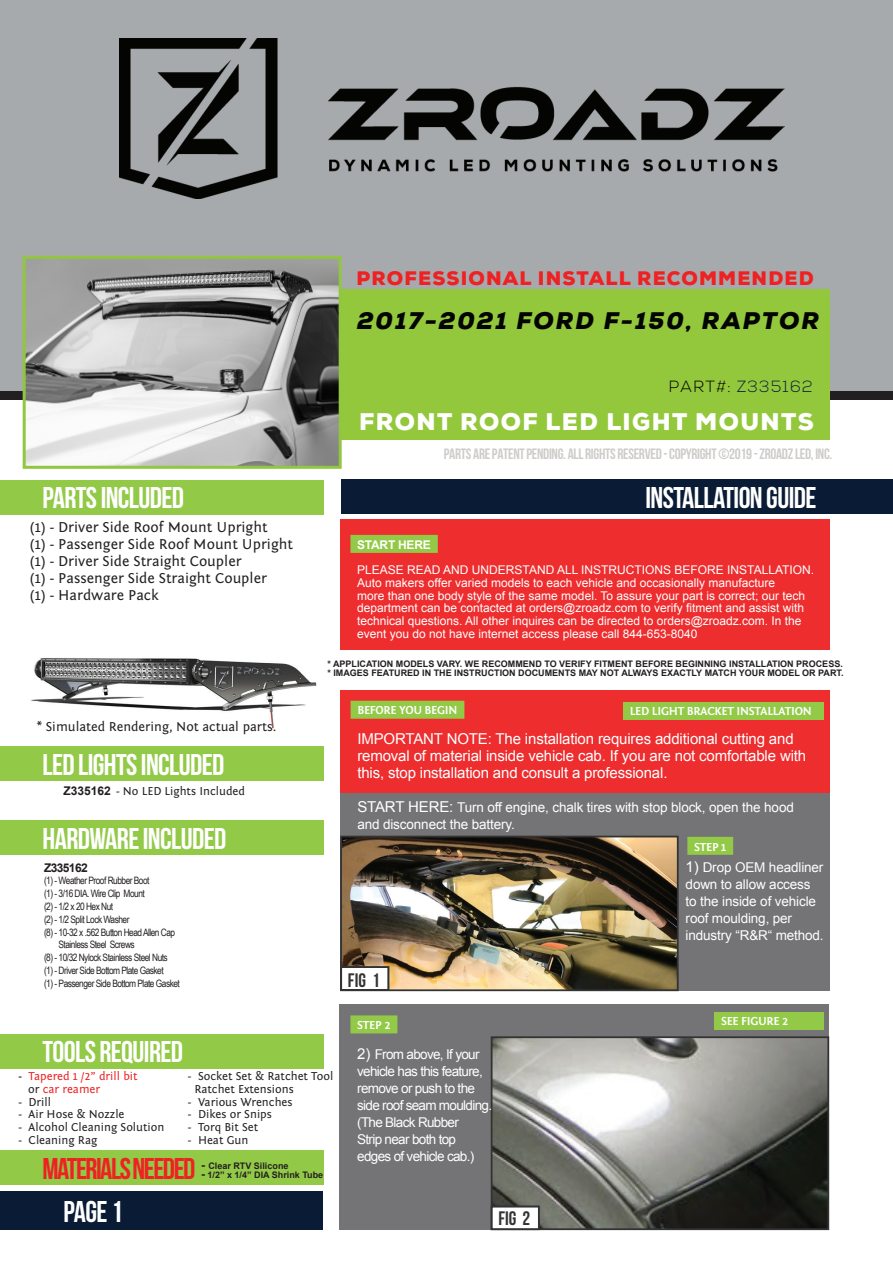
<style>
.page{position:relative;width:893px;height:1263px;background:#fff}
.page>*{position:absolute;margin:0;border:0;box-sizing:border-box;transform-origin:0 0}
.t1{font:30px "Bebas Neue";letter-spacing:-.02em;color:#fff}
.t2{font:30px "Bebas Neue";letter-spacing:-.05em;color:#ee2123}
.t3{font:italic 900 24px "Nexa";letter-spacing:.085em;color:#040503}
.t4{font:900 24px "Nexa";letter-spacing:.06em;color:#fff}
.t5{font:900 19.5px "Nexa";letter-spacing:.06em;color:#ee2123}
.t6{font:19.5px "Bebas Neue";color:#323332}
.t7{font:300 16.2px "Nexa";letter-spacing:.06em;color:#0a2238}
.t8{font:15px/17px "Arial";letter-spacing:-.01em;color:#fff}
.t9{font:15px/17px "Fontin Sans";color:#231f20}
.t10{font:15px "Bebas Neue";letter-spacing:-.02em;color:#ceccca}
.t11{font:13.5px/17px "Arial";letter-spacing:-.01em;color:#fff}
.t12{font:13.5px/17px "Arial";letter-spacing:-.05em;color:#fff}
.t13{font:13.5px "Fontin Sans";color:#231f20}
.t14{font:12px/12.8px "Arial";color:#fff}
.t15{font:12px/12.8px "Fontin Sans";color:#231f20}
.t16{font:700 12px "Fontin Sans";letter-spacing:-.02em;color:#fff}
.t17{font:12px/12.8px "Fontin Sans";color:#ee2123}
.t18{font:700 12px "Arial";letter-spacing:-.02em;color:#fff}
.t19{font:700 12px "Arial";letter-spacing:-.05em;color:#231f20}
.t20{font:10.2px "Arial Narrow";letter-spacing:-.05em;color:#231f20}
.t21{font:700 9px/9.3px "Arial";color:#231f20}
.s1{font-style:inherit}
.s2{color:#040503}
.s3{font-family:"Arial";font-weight:700}
.s4{font-size:15px}
.s5{color:#231f20}
.s6{font-size:12px}
</style>
<div class="page">
<div style="left:339px;top:1004px;width:490px;height:226px;background:#747375"></div>
<div style="left:0;top:0;width:892px;height:391px;background:#a7aaac"></div>
<div style="left:1px;top:391px;width:892px;height:9px;background:#231f20"></div>
<div style="left:340px;top:690px;width:489px;height:301px;background:#747375"></div>
<img style="left:494px;top:1039px;width:332px;height:188px">
<div style="left:491px;top:1036px;width:338px;height:194px;border:2px solid #323332"></div>
<div style="left:491px;top:1206px;width:49px;height:24px;background:#fff"></div>
<div style="left:491px;top:1205px;width:49px;height:25px;border:2px solid #323332"></div>
<img style="left:343px;top:839px;width:333px;height:149px">
<div style="left:340px;top:836px;width:339px;height:155px;border:2px solid #323332"></div>
<div style="left:340px;top:966px;width:49px;height:24px;background:#fff"></div>
<div style="left:340px;top:966px;width:49px;height:25px;border:2px solid #323332"></div>
<div style="left:0;top:1191px;width:322px;height:39px;background:#091b35"></div>
<div style="left:340px;top:519px;width:489px;height:130px;background:#ee2d2f"></div>
<div style="left:340px;top:690px;width:489px;height:103px;background:#ee2d2f"></div>
<div style="left:350px;top:535px;width:88px;height:18px;background:#92c947"></div>
<div style="left:350px;top:1015px;width:47px;height:18px;background:#92c947"></div>
<div style="left:714px;top:1012px;width:109px;height:18px;background:#92c947"></div>
<div style="left:351px;top:701px;width:113px;height:18px;background:#92c947"></div>
<div style="left:687px;top:837px;width:46px;height:18px;background:#92c947"></div>
<div style="left:623px;top:701px;width:201px;height:18px;background:#92c947"></div>
<div style="left:0;top:1034px;width:323px;height:34px;background:#92c947"></div>
<div style="left:0;top:1150px;width:323px;height:34px;background:#92c947"></div>
<div style="left:0;top:747px;width:323px;height:34px;background:#92c947"></div>
<div style="left:0;top:820px;width:323px;height:34px;background:#92c947"></div>
<div style="left:0;top:480px;width:323px;height:34px;background:#92c947"></div>
<img style="left:30px;top:658px;width:287px;height:71px">
<div style="left:340px;top:289px;width:489px;height:151px;background:#94c83c"></div>
<div style="left:341px;top:480px;width:552px;height:34px;background:#091b35"></div>
<img style="left:27px;top:260px;width:311px;height:205px">
<div style="left:23px;top:256px;width:319px;height:213px;border:3px solid #93c640"></div>
<img style="left:119px;top:38px;width:665px;height:161px">
<h3 class="t5" style="left:356px;top:266px;width:459px">PROFESSIONAL INSTALL RECOMMENDED</h3>
<h2 class="t3" style="left:357px;top:305px;width:464px">2017<span class="s1">-2021</span> FORD F-150, RAPTOR</h2>
<h3 class="t7" style="left:668px;top:376px;width:146px"><span class="s2">PART#:</span> Z335162</h3>
<h2 class="t4" style="left:359px;top:406px;width:456px">FRONT ROOF LED LIGHT MOUNTS</h2>
<h1 class="t1" style="left:43px;top:481px;width:143px">PARTS INCLUDED</h1>
<p class="t9" style="left:30px;top:519px;width:265px">(1) - Driver Side Roof Mount Upright<br>(1) - Passenger Side Roof Mount Upright (1) - Driver Side Straight Coupler<br>(1) - Passenger Side Straight Coupler<br>(1) - Hardware Pack</p>
<p class="t13" style="left:37px;top:719px;width:241px">* Simulated Rendering, Not actual parts.</p>
<h1 class="t1" style="left:43px;top:748px;width:183px">LED LIGHTS INCLUDED</h1>
<p class="t15" style="left:64px;top:785px;width:183px"><span class="s3">Z335162</span> - No LED Lights Included</p>
<h1 class="t1" style="left:43px;top:822px;width:185px">HARDWARE INCLUDED</h1>
<p class="t19" style="left:44px;top:859px;width:45px">Z335162</p>
<p class="t20" style="left:44px;top:873px;width:107px">(1) - Weather Proof Rubber Boot</p>
<p class="t20" style="left:44px;top:886px;width:102px">(1) - 3/16 DIA. Wire Clip Mount</p>
<p class="t20" style="left:44px;top:899px;width:71px">(2) - 1/2 x 20 Hex Nut</p>
<p class="t20" style="left:44px;top:912px;width:87px">(2) - 1/2 Split Lock Washer</p>
<p class="t20" style="left:44px;top:924px;width:133px">(8) - 10-32 x .562 Button Head Allen Cap</p>
<p class="t20" style="left:59px;top:937px;width:78px">Stainless Steel Screws</p>
<p class="t20" style="left:44px;top:950px;width:125px">(8) - 10/32 Nylock Stainless Steel Nuts</p>
<p class="t20" style="left:44px;top:963px;width:121px">(1) - Driver Side Bottom Plate Gasket</p>
<p class="t20" style="left:44px;top:975px;width:137px">(1) - Passenger Side Bottom Plate Gasket</p>
<p class="t10" style="left:444px;top:445px;width:390px">PARTS ARE PATENT PENDING. ALL RIGHTS RESERVED - COPYRIGHT ©2019 - ZROADZ LED, INC.</p>
<h1 class="t1" style="left:645px;top:481px;width:173px">INSTALLATION GUIDE</h1>
<p class="t18" style="left:357px;top:536px;width:75px">START HERE</p>
<p class="t14" style="left:357px;top:564px;width:458px">PLEASE READ AND UNDERSTAND ALL INSTRUCTIONS BEFORE INSTALLATION.<br>Auto makers offer varied models to each vehicle and occasionally manufacture<br>more than one body style of the same model. To assure your part is correct; our tech department can be contacted at orders@zroadz.com to verify fitment and assist with technical questions. All other inquires can be directed to orders@zroadz.com. In the event you do not have internet access please call 844-653-8040</p>
<p class="t21" style="left:327px;top:659px;width:518px">* APPLICATION MODELS VARY. WE RECOMMEND TO VERIFY FITMENT BEFORE BEGINNING INSTALLATION PROCESS. * IMAGES FEATURED IN THE INSTRUCTION DOCUMENTS MAY NOT ALWAYS EXACTLY MATCH YOUR MODEL OR PART.</p>
<p class="t16" style="left:357px;top:704px;width:102px">BEFORE YOU BEGIN</p>
<p class="t8" style="left:357px;top:731px;width:450px">IMPORTANT NOTE: The installation requires additional cutting and removal of material inside vehicle cab. If you are not comfortable with this, stop installation and consult a professional.</p>
<p class="t11" style="left:357px;top:799px;width:438px"><span class="s4">START HERE:</span> Turn off engine, chalk tires with stop block, open the hood and disconnect the battery.</p>
<p class="t16" style="left:694px;top:840px;width:34px">STEP 1</p>
<p class="t16" style="left:630px;top:704px;width:184px">LED LIGHT BRACKET INSTALLATION</p>
<h3 class="t6" style="left:348px;top:965px;width:33px">FIG 1</h3>
<h3 class="t6" style="left:348px;top:969px;width:33px">FIG 1</h3>
<p class="t11" style="left:686px;top:859px;width:140px"><span class="s4">1)</span> Drop OEM headliner down to allow access to the inside of vehicle roof moulding, per industry “R&amp;R“ method.</p>
<h1 class="t1" style="left:43px;top:1035px;width:142px">TOOLS REQUIRED</h1>
<p class="t17" style="left:28px;top:1070px;width:111px;text-indent:-10px"><span class="s2">-</span> Tapered 1 /2” drill bit <span class="s5">or</span> car reamer</p>
<p class="t15" style="left:19px;top:1095px;width:34px">- Drill</p>
<p class="t15" style="left:19px;top:1108px;width:108px">- Air Hose &amp; Nozzle</p>
<p class="t15" style="left:19px;top:1121px;width:147px">- Alcohol Cleaning Solution</p>
<p class="t15" style="left:19px;top:1134px;width:80px">- Cleaning Rag</p>
<p class="t15" style="left:194px;top:1070px;width:140px;text-indent:-6px">- Socket Set &amp; Ratchet Tool<br>Ratchet Extensions</p>
<p class="t15" style="left:188px;top:1095px;width:106px">- Various Wrenches</p>
<p class="t15" style="left:188px;top:1108px;width:86px">- Dikes or Snips</p>
<p class="t15" style="left:188px;top:1121px;width:72px">- Torq Bit Set</p>
<p class="t15" style="left:188px;top:1134px;width:62px">- Heat Gun</p>
<h1 class="t2" style="left:43px;top:1152px;width:154px">MATERIALS NEEDED</h1>
<p class="t21" style="left:201px;top:1162px;width:89px"><span class="s6">-</span> Clear RTV Silicone</p>
<p class="t21" style="left:201px;top:1170px;width:124px"><span class="s6">-</span> 1/2” x 1/4” DIA Shrink Tube</p>
<h1 class="t1" style="left:64px;top:1195px;width:61px">PAGE 1</h1>
<p class="t16" style="left:357px;top:1018px;width:35px">STEP 2</p>
<p class="t12" style="left:357px;top:1046px;width:136px"><span class="s4">2)</span> From above, If your vehicle has this feature, remove or push to the side roof seam moulding. (The Black Rubber<br>Strip near both top edges of vehicle cab.)</p>
<h3 class="t6" style="left:498px;top:1207px;width:33px">FIG 2</h3>
<p class="t16" style="left:721px;top:1015px;width:69px">SEE FIGURE 2</p>
</div>
